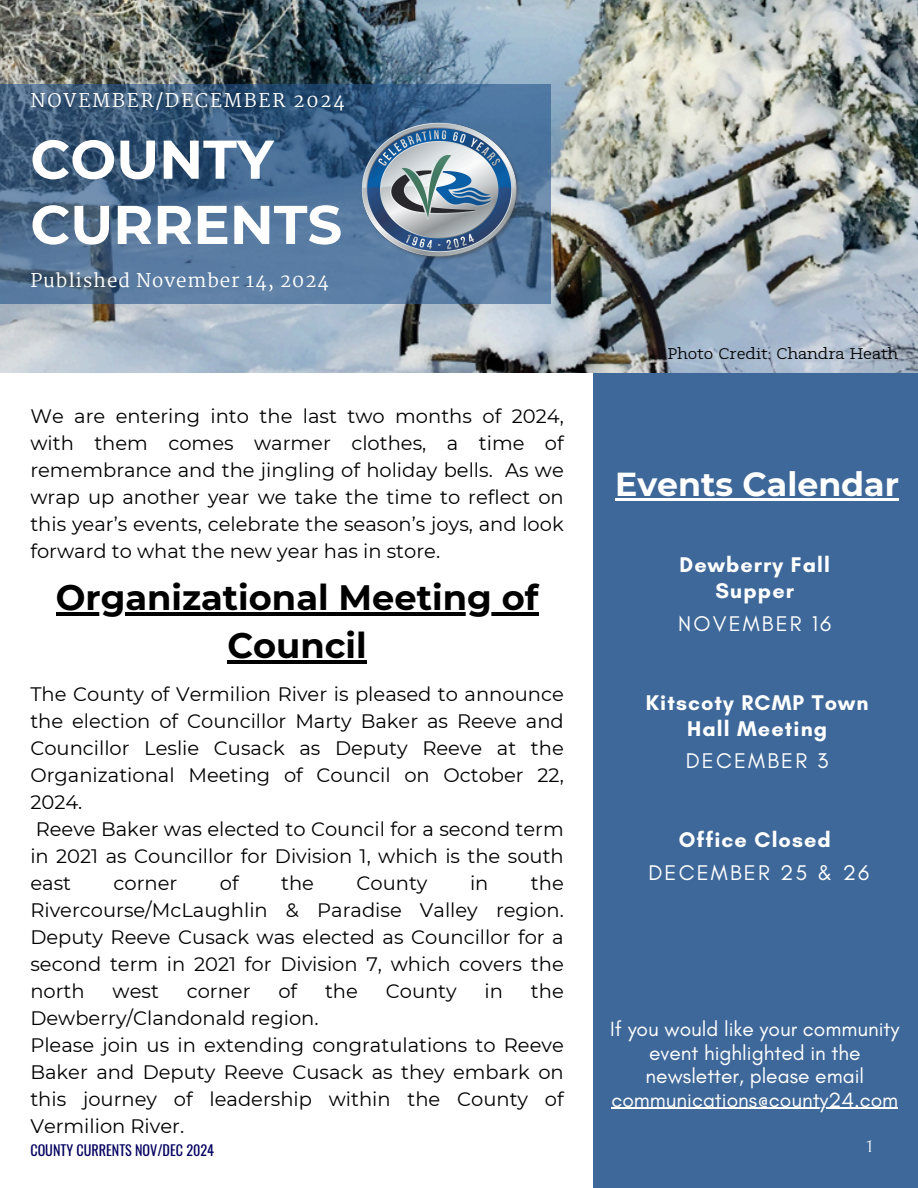
<style>
.page{position:relative;width:918px;height:1188px;background:#fff}
.page>*{position:absolute;margin:0;border:0;box-sizing:border-box;transform-origin:0 0}
.t1{font:700 54.45px/65.2px "Montserrat";color:#fff}
.t2{font:700 35.25px/48.3px "Montserrat";color:#000;text-align:center}
.t3{font:700 33.15px "Montserrat";color:#fff}
.t4{font:700 21.6px/25.8px "Glacial Indifference";letter-spacing:.05em;color:#fff;text-align:center}
.t5{font:21.6px "Glacial Indifference";letter-spacing:.1em;color:#fff}
.t6{font:21px/23.7px "Glacial Indifference";color:#fff;text-align:center}
.t7{font:19.5px/27px "Montserrat";color:#000;text-align:justify}
.t8{font:18.75px "Martel";letter-spacing:.05em;color:#fff}
.t9{font:18.75px "Martel";letter-spacing:.1em;color:#fff}
.t10{font:18.6px "Forum";color:#fff}
.t11{font:15px "Sean Slab";color:#000}
.t12{font:14.25px "Oswald";color:#03005f}
</style>
<div class="page">
<div style="left:594px;top:326px;width:324px;height:862px;background:#3e6899"></div>
<img style="left:0;top:0;width:918px;height:373px">
<svg style="left:0;top:84px;width:550px;height:219px"></svg>
<img style="left:360px;top:122px;width:162px;height:140px">
<hr style="left:615px;top:498px;width:284px;height:2px;background:#fff">
<hr style="left:611px;top:1108px;width:287px;height:1px;background:#fff">
<hr style="left:56px;top:612px;width:482px;height:4px;background:#000">
<hr style="left:227px;top:661px;width:140px;height:3px;background:#000">
<h1 class="t9" style="left:30px;top:90px;width:316px">NOVEMBER/DECEMBER 2024</h1>
<h6 class="t1" style="left:30px;top:127px;width:313px">COUNTY<br>CURRENTS</h6>
<p class="t8" style="left:30px;top:270px;width:300px">Published November 14, 2024</p>
<p class="t7" style="left:30px;top:403px;width:535px">We are entering into the last two months of 2024, with them comes warmer clothes, a time of remembrance and the jingling of holiday bells. As we wrap up another year we take the time to reflect on this year’s events, celebrate the season’s joys, and look forward to what the new year has in store.</p>
<h2 class="t2" style="left:56px;top:573px;width:484px">Organizational Meeting of<br>Council</h2>
<p class="t7" style="left:30px;top:680px;width:535px">The County of Vermilion River is pleased to announce the election of Councillor Marty Baker as Reeve and Councillor Leslie Cusack as Deputy Reeve at the Organizational Meeting of Council on October 22, 2024.</p>
<p class="t7" style="left:30px;top:815px;width:535px">Reeve Baker was elected to Council for a second term in 2021 as Councillor for Division 1, which is the south east</p>
<p class="t7" style="left:114px;top:869px;width:65px">corner</p>
<p class="t7" style="left:220px;top:869px;width:20px">of</p>
<p class="t7" style="left:281px;top:869px;width:34px">the</p>
<p class="t7" style="left:357px;top:869px;width:73px">County</p>
<p class="t7" style="left:470px;top:869px;width:20px">in</p>
<p class="t7" style="left:30px;top:869px;width:535px;text-indent:501px">the Rivercourse/McLaughlin &amp; Paradise Valley region.<br>Deputy Reeve Cusack was elected as Councillor for a second term in 2021 for Division 7, which covers the north</p>
<p class="t7" style="left:113px;top:977px;width:48px">west</p>
<p class="t7" style="left:187px;top:977px;width:65px">corner</p>
<p class="t7" style="left:278px;top:977px;width:20px">of</p>
<p class="t7" style="left:325px;top:977px;width:34px">the</p>
<p class="t7" style="left:386px;top:977px;width:73px">County</p>
<p class="t7" style="left:485px;top:977px;width:20px">in</p>
<p class="t7" style="left:531px;top:977px;width:34px">the</p>
<p class="t7" style="left:30px;top:1004px;width:290px">Dewberry/Clandonald region.</p>
<p class="t7" style="left:30px;top:1031px;width:535px">Please join us in extending congratulations to Reeve Baker and Deputy Reeve Cusack as they embark on this journey of leadership within the County of Vermilion River.</p>
<h3 class="t11" style="left:667px;top:348px;width:232px">Photo Credit: Chandra Heath</h3>
<p class="t3" style="left:615px;top:464px;width:285px">Events Calendar</p>
<h5 class="t4" style="left:680px;top:552px;width:152px">Dewberry Fall<br>Supper</h5>
<p class="t5" style="left:678px;top:610px;width:155px">NOVEMBER 16</p>
<h3 class="t4" style="left:646px;top:689px;width:224px">Kitscoty RCMP Town<br>Hall Meeting</h3>
<h4 class="t5" style="left:686px;top:748px;width:144px">DECEMBER 3</h4>
<p class="t4" style="left:679px;top:827px;width:154px">Office Closed</p>
<p class="t5" style="left:648px;top:860px;width:222px">DECEMBER 25 &amp; 26</p>
<h4 class="t6" style="left:610px;top:1017px;width:291px">If you would like your community event highlighted in the newsletter, please email</h4>
<h3 class="t6" style="left:611px;top:1088px;width:288px">communications@county24.com</h3>
<h2 class="t12" style="left:30px;top:1139px;width:185px">COUNTY CURRENTS NOV/DEC 2024</h2>
<h4 class="t10" style="left:867px;top:1136px;width:8px">1</h4>
</div>
